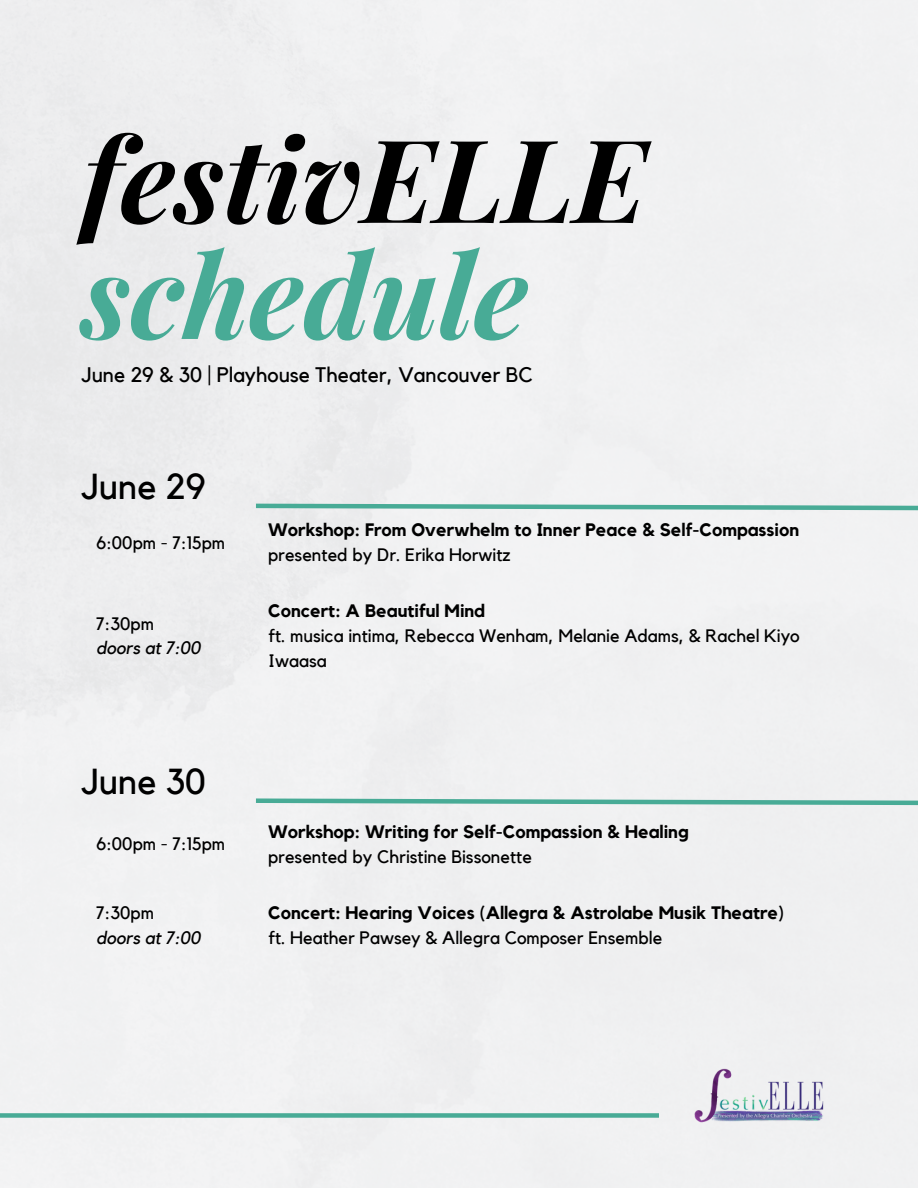
<style>
.page{position:relative;width:918px;height:1188px;background:#fff}
.page>*{position:absolute;margin:0;border:0;box-sizing:border-box;transform-origin:0 0}
.t1{font:italic 700 115.5px/115.8px "Playfair Display";color:#000}
.t2{font:36px "Kollektif";color:#000}
.t3{font:21px "Kollektif";color:#000}
.t4{font:18px/24.8px "Kollektif";color:#000}
.t5{font:700 18px "Kollektif";color:#000}
.t6{font:italic 18px "Kollektif";color:#000}
.s1{color:#48ab96}
</style>
<div class="page">
<svg style="left:251px;top:501px;width:667px;height:12px"></svg>
<svg style="left:251px;top:796px;width:667px;height:11px"></svg>
<img style="left:693px;top:1061px;width:133px;height:70px">
<div style="left:0;top:1113px;width:659px;height:5px;background:#48ab96"></div>
<p class="t1" style="left:82px;top:117px;width:566px">festivELLE <span class="s1">schedule</span></p>
<p class="t3" style="left:82px;top:365px;width:453px">June 29 &amp; 30 | Playhouse Theater, Vancouver BC</p>
<p class="t2" style="left:82px;top:470px;width:126px">June 29</p>
<p class="t4" style="left:96px;top:531px;width:131px">6:00pm - 7:15pm</p>
<p class="t4" style="left:96px;top:612px;width:59px">7:30pm</p>
<p class="t6" style="left:96px;top:640px;width:106px">doors at 7:00</p>
<p class="t2" style="left:82px;top:765px;width:126px">June 30</p>
<p class="t4" style="left:96px;top:832px;width:131px">6:00pm - 7:15pm</p>
<p class="t4" style="left:96px;top:901px;width:59px">7:30pm</p>
<p class="t6" style="left:96px;top:929px;width:106px">doors at 7:00</p>
<p class="t5" style="left:268px;top:522px;width:533px">Workshop: From Overwhelm to Inner Peace &amp; Self-Compassion</p>
<p class="t4" style="left:268px;top:543px;width:244px">presented by Dr. Erika Horwitz</p>
<p class="t5" style="left:268px;top:603px;width:218px">Concert: A Beautiful Mind</p>
<p class="t4" style="left:268px;top:624px;width:533px">ft. musica intima, Rebecca Wenham, Melanie Adams, &amp; Rachel Kiyo<br>Iwaasa</p>
<p class="t5" style="left:268px;top:823px;width:422px">Workshop: Writing for Self-Compassion &amp; Healing</p>
<p class="t4" style="left:268px;top:845px;width:265px">presented by Christine Bissonette</p>
<p class="t5" style="left:268px;top:904px;width:517px">Concert: Hearing Voices (Allegra &amp; Astrolabe Musik Theatre)</p>
<p class="t4" style="left:268px;top:926px;width:396px">ft. Heather Pawsey &amp; Allegra Composer Ensemble</p>
</div>
